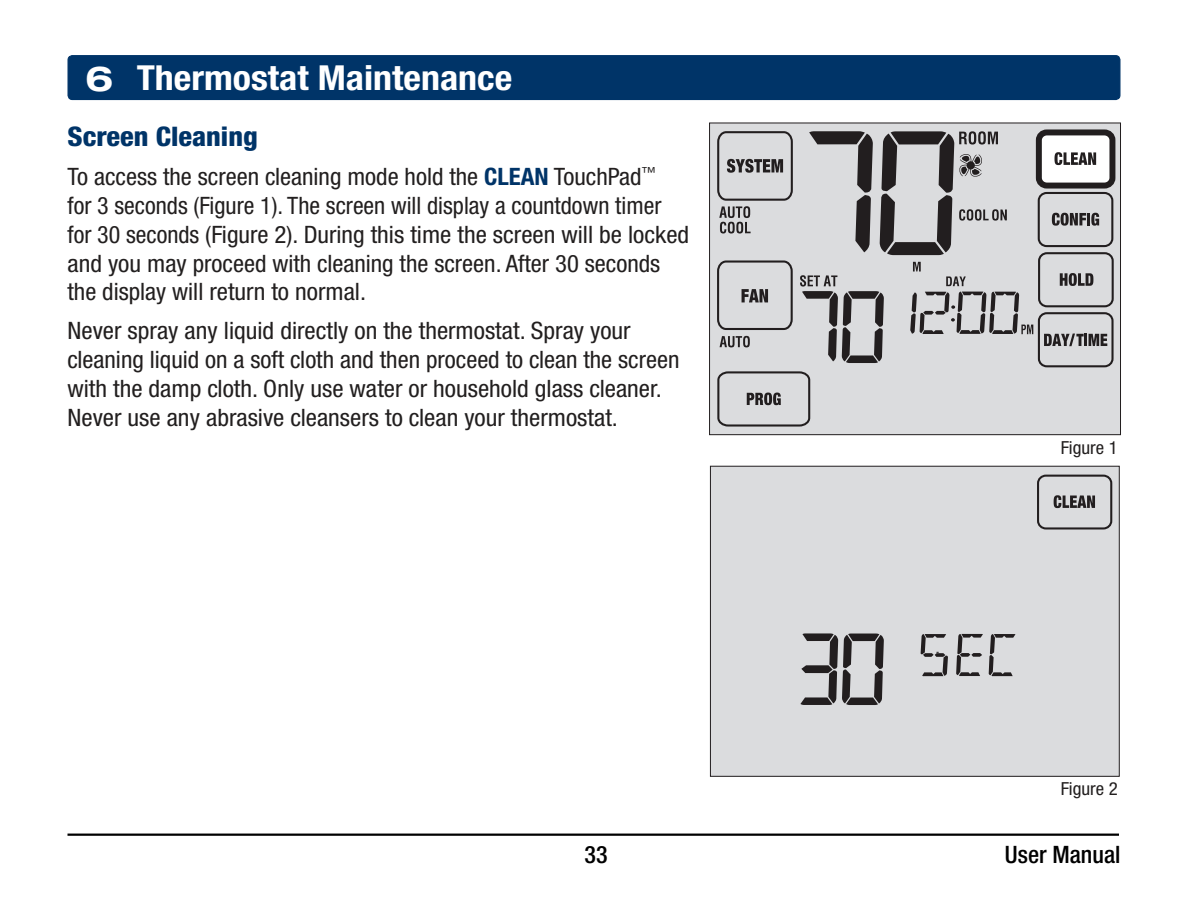
<style>
.page{position:relative;width:1188px;height:918px;background:#fff}
.page>*{position:absolute;margin:0;border:0;box-sizing:border-box;transform-origin:0 0}
.t1{font:700 condensed 34.5px "Helvetica Neue LT Std";color:#fff;scale:1.1 1}
.t2{font:800 condensed 27px "Helvetica Neue LT Std";color:#003468;scale:1.05 1}
.t3{font:condensed 24px/28.8px "Helvetica Neue LT Std";color:#221f1f}
.t4{font:condensed 24px/28.8px "Helvetica Neue LT Std";color:#221f1f;scale:1.05 1}
.t5{font:500 condensed 24px "Helvetica Neue LT Std";color:#000}
.t6{font:condensed 18px "Helvetica Neue LT Std";color:#221f1f;scale:1.05 1}
.s1{font-stretch:expanded}
.s2{font-weight:700;color:#003468}
</style>
<div class="page">
<hr style="left:68px;top:834px;width:1051px;height:2px;background:#000">
<div style="left:68px;top:56px;width:1052px;height:44px;background:#003468;border-radius:4px"></div>
<div style="left:68px;top:55px;width:1053px;height:45px;border:1px solid #003468;border-radius:4px"></div>
<div style="left:710px;top:123px;width:411px;height:312px;background:#dbdcde"></div>
<div style="left:709px;top:122px;width:412px;height:313px;border:1px solid #221e1f"></div>
<div style="left:1038px;top:252px;width:76px;height:55px;border:2px solid #221e1f;border-radius:8px"></div>
<svg style="left:1052px;top:213px;width:47px;height:13px"></svg>
<div style="left:1039px;top:132px;width:73px;height:54px;background:#fff;border-radius:8px"></div>
<div style="left:1036px;top:129px;width:79px;height:60px;border:6px solid #221e1f;border-radius:8px"></div>
<svg style="left:1060px;top:273px;width:33px;height:13px"></svg>
<div style="left:1038px;top:192px;width:75px;height:55px;border:2px solid #221e1f;border-radius:8px"></div>
<svg style="left:1044px;top:334px;width:63px;height:12px"></svg>
<div style="left:1038px;top:312px;width:76px;height:55px;border:2px solid #221e1f;border-radius:8px"></div>
<svg style="left:717px;top:131px;width:316px;height:296px"></svg>
<svg style="left:1055px;top:152px;width:41px;height:13px"></svg>
<div style="left:710px;top:466px;width:409px;height:310px;background:#dbdcde"></div>
<div style="left:710px;top:466px;width:410px;height:311px;border:1px solid #221e1f"></div>
<div style="left:1037px;top:475px;width:75px;height:55px;border:2px solid #221e1f;border-radius:8px"></div>
<svg style="left:921px;top:634px;width:27px;height:42px"></svg>
<svg style="left:956px;top:634px;width:27px;height:42px"></svg>
<svg style="left:989px;top:634px;width:26px;height:42px"></svg>
<svg style="left:800px;top:633px;width:84px;height:72px"></svg>
<svg style="left:1054px;top:495px;width:41px;height:13px"></svg>
<h1 class="t1" style="left:85px;top:56px;width:390px"><span class="s1">6</span> Thermostat Maintenance</h1>
<p class="t2" style="left:68px;top:120px;width:183px">Screen Cleaning</p>
<p class="t3" style="left:68px;top:162px;width:623px">To access the screen cleaning mode hold the <span class="s2">CLEAN</span> TouchPad<sup>™<br></sup>for 3 seconds (Figure 1). The screen will display a countdown timer for 30 seconds (Figure 2). During this time the screen will be locked and you may proceed with cleaning the screen. After 30 seconds the display will return to normal.</p>
<p class="t4" style="left:67px;top:316px;width:584px">Never spray any liquid directly on the thermostat. Spray your cleaning liquid on a soft cloth and then proceed to clean the screen with the damp cloth. Only use water or household glass cleaner.<br>Never use any abrasive cleansers to clean your thermostat.</p>
<p class="t6" style="left:1061px;top:437px;width:56px">Figure 1</p>
<p class="t6" style="left:1061px;top:778px;width:56px">Figure 2</p>
<p class="t5" style="left:585px;top:840px;width:25px">33</p>
<p class="t5" style="left:1005px;top:840px;width:117px">User Manual</p>
</div>
